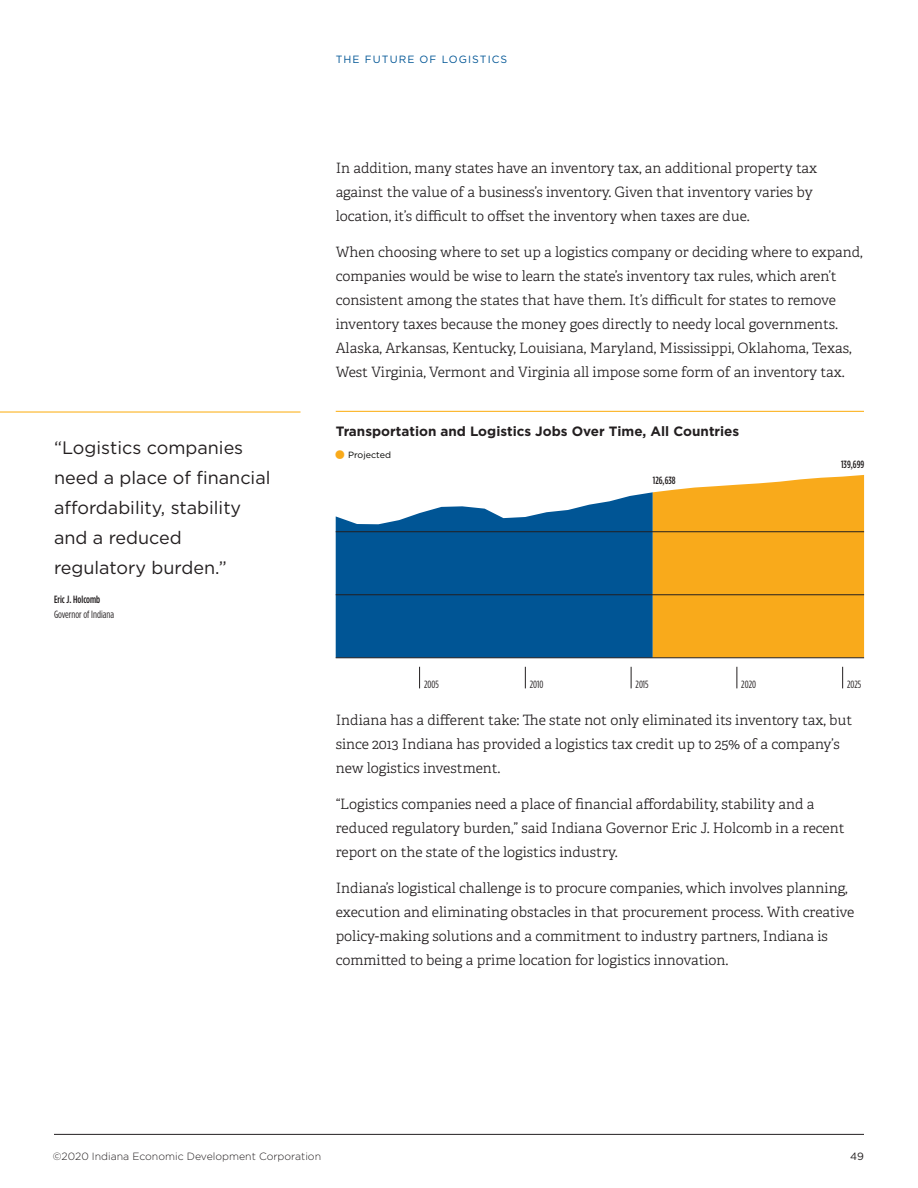
<style>
.page{position:relative;width:918px;height:1188px;background:#fff}
.page>*{position:absolute;margin:0;border:0;box-sizing:border-box;transform-origin:0 0}
.t1{font:18px/30px "Gotham";color:#231f20}
.t2{font:300 14.25px/24px "Adelle";color:#231f20}
.t3{font:700 13.5px "Gotham";color:#231f20}
.t4{font:300 10.5px "Gotham HTF";color:#231f20}
.t5{font:condensed 10.5px "Gotham HTF";color:#231f20}
.t6{font:500 condensed 10.5px "Gotham HTF";color:#231f20}
.t7{font:10.5px "Gotham HTF";letter-spacing:.1em;color:#005595}
.t8{font:10.5px "Gotham HTF";color:#231f20}
.t9{font:9px "Gotham HTF";color:#040503}
</style>
<div class="page">
<hr style="left:54px;top:1134px;width:810px;height:1px;background:#231f20">
<hr style="left:0;top:411px;width:301px;height:2px;background:#fcb423">
<hr style="left:336px;top:411px;width:528px;height:1px;background:#fcb423">
<svg style="left:336px;top:492px;width:317px;height:166px;background:#1e68a0"></svg>
<div style="left:653px;top:475px;width:211px;height:183px;background:#f9aa1b"></div>
<svg style="left:419px;top:667px;width:1px;height:21px"></svg>
<svg style="left:525px;top:667px;width:1px;height:21px"></svg>
<svg style="left:631px;top:667px;width:1px;height:21px"></svg>
<svg style="left:842px;top:667px;width:1px;height:21px"></svg>
<svg style="left:737px;top:667px;width:1px;height:21px"></svg>
<hr style="left:336px;top:658px;width:528px;height:1px;background:#231f20">
<hr style="left:336px;top:531px;width:528px;height:1px;background:#231f20">
<hr style="left:336px;top:595px;width:528px;height:1px;background:#231f20">
<p class="t7" style="left:336px;top:53px;width:173px">THE FUTURE OF LOGISTICS</p>
<p class="t2" style="left:336px;top:156px;width:483px">In addition, many states have an inventory tax, an additional property tax against the value of a business’s inventory. Given that inventory varies by location, it’s difficult to offset the inventory when taxes are due.</p>
<p class="t2" style="left:336px;top:240px;width:529px">When choosing where to set up a logistics company or deciding where to expand, companies would be wise to learn the state’s inventory tax rules, which aren’t consistent among the states that have them. It’s difficult for states to remove inventory taxes because the money goes directly to needy local governments.<br>Alaska, Arkansas, Kentucky, Louisiana, Maryland, Mississippi, Oklahoma, Texas, West Virginia, Vermont and Virginia all impose some form of an inventory tax.</p>
<p class="t1" style="left:54px;top:432px;width:218px">“Logistics companies need a place of financial affordability, stability and a reduced regulatory burden.”</p>
<p class="t6" style="left:54px;top:593px;width:48px">Eric J. Holcomb</p>
<p class="t5" style="left:54px;top:608px;width:61px">Governor of Indiana</p>
<p class="t3" style="left:336px;top:423px;width:405px">Transportation and Logistics Jobs Over Time, All Countries</p>
<p class="t9" style="left:348px;top:450px;width:44px">Projected</p>
<p class="t6" style="left:653px;top:475px;width:24px">126,638</p>
<p class="t6" style="left:841px;top:458px;width:25px">139,699</p>
<p class="t5" style="left:424px;top:679px;width:16px">2005</p>
<p class="t5" style="left:530px;top:679px;width:15px">2010</p>
<p class="t5" style="left:636px;top:679px;width:15px">2015</p>
<p class="t5" style="left:741px;top:679px;width:16px">2020</p>
<p class="t5" style="left:847px;top:679px;width:16px">2025</p>
<p class="t2" style="left:336px;top:708px;width:518px">Indiana has a different take: The state not only eliminated its inventory tax, but since 2013 Indiana has provided a logistics tax credit up to 25% of a company’s new logistics investment.</p>
<p class="t2" style="left:336px;top:792px;width:510px">“Logistics companies need a place of financial affordability, stability and a reduced regulatory burden,” said Indiana Governor Eric J. Holcomb in a recent report on the state of the logistics industry.</p>
<p class="t2" style="left:336px;top:876px;width:520px">Indiana’s logistical challenge is to procure companies, which involves planning, execution and eliminating obstacles in that procurement process. With creative policy-making solutions and a commitment to industry partners, Indiana is committed to being a prime location for logistics innovation.</p>
<p class="t4" style="left:53px;top:1151px;width:270px">©2020 Indiana Economic Development Corporation</p>
<p class="t8" style="left:850px;top:1151px;width:15px">49</p>
</div>
